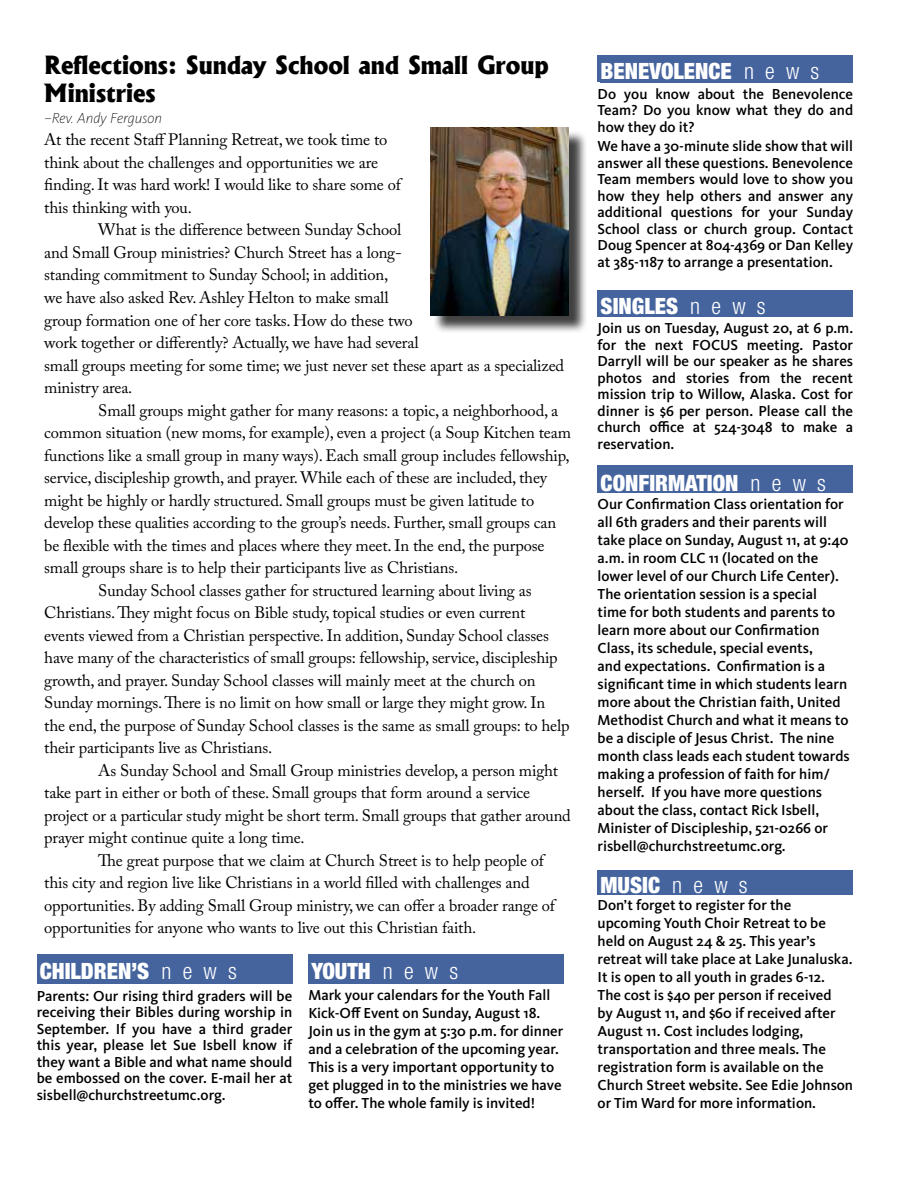
<style>
.page{position:relative;width:918px;height:1188px;background:#fff}
.page>*{position:absolute;margin:0;border:0;box-sizing:border-box;transform-origin:0 0}
.t1{font:800 24px/28.5px "Albertus";color:#000}
.t2{font:900 condensed 22.5px "Helvetica Neue LT Pro";color:#fff}
.t3{font:16.5px/22.5px "Adobe Caslon Pro";letter-spacing:-.01em;color:#000}
.t4{font:500 15px/18px "Kievit OT";color:#000;text-align:justify}
.t5{font:italic 200 15px "Kievit OT";color:#000}
.s1{font-weight:300}
</style>
<div class="page">
<div style="left:433px;top:130px;width:155px;height:204px;background:#000;opacity:.75"></div>
<img style="left:431px;top:128px;width:138px;height:187px">
<div style="left:37px;top:954px;width:255px;height:30px;background:#45649e"></div>
<div style="left:598px;top:870px;width:255px;height:24px;background:#45649e"></div>
<div style="left:308px;top:954px;width:256px;height:30px;background:#45649e"></div>
<div style="left:598px;top:465px;width:255px;height:28px;background:#45649e"></div>
<div style="left:598px;top:55px;width:255px;height:27px;background:#45649e"></div>
<div style="left:598px;top:290px;width:255px;height:27px;background:#45649e"></div>
<h1 class="t1" style="left:44px;top:50px;width:506px">Reflections: Sunday School and Small Group<br>Ministries</h1>
<p class="t5" style="left:44px;top:109px;width:119px">–Rev. Andy Ferguson</p>
<p class="t3" style="left:44px;top:129px;width:358px">At the recent Staff Planning Retreat, we took time to think about the challenges and opportunities we are finding. It was hard work! I would like to share some of this thinking with you.</p>
<p class="t3" style="left:44px;top:219px;width:521px;text-indent:54px">What is the difference between Sunday School<br>and Small Group ministries? Church Street has a long-<br>standing commitment to Sunday School; in addition,<br>we have also asked Rev. Ashley Helton to make small<br>group formation one of her core tasks. How do these two<br>work together or differently? Actually, we have had several<br>small groups meeting for some time; we just never set these apart as a specialized ministry area.</p>
<p class="t3" style="left:98px;top:399px;width:461px">Small groups might gather for many reasons: a topic, a neighborhood, a</p>
<p class="t3" style="left:44px;top:421px;width:528px">common situation (new moms, for example), even a project (a Soup Kitchen team</p>
<p class="t3" style="left:44px;top:444px;width:527px">functions like a small group in many ways). Each small group includes fellowship,</p>
<p class="t3" style="left:44px;top:466px;width:504px">service, discipleship growth, and prayer. While each of these are included, they</p>
<p class="t3" style="left:44px;top:489px;width:492px">might be highly or hardly structured. Small groups must be given latitude to</p>
<p class="t3" style="left:44px;top:511px;width:514px">develop these qualities according to the group’s needs. Further, small groups can</p>
<p class="t3" style="left:44px;top:534px;width:502px">be flexible with the times and places where they meet. In the end, the purpose</p>
<p class="t3" style="left:44px;top:556px;width:416px">small groups share is to help their participants live as Christians.</p>
<p class="t3" style="left:98px;top:579px;width:435px">Sunday School classes gather for structured learning about living as</p>
<p class="t3" style="left:44px;top:601px;width:483px">Christians. They might focus on Bible study, topical studies or even current</p>
<p class="t3" style="left:44px;top:624px;width:506px">events viewed from a Christian perspective. In addition, Sunday School classes</p>
<p class="t3" style="left:44px;top:646px;width:515px">have many of the characteristics of small groups: fellowship, service, discipleship</p>
<p class="t3" style="left:44px;top:669px;width:493px">growth, and prayer. Sunday School classes will mainly meet at the church on</p>
<p class="t3" style="left:44px;top:691px;width:502px">Sunday mornings. There is no limit on how small or large they might grow. In</p>
<p class="t3" style="left:44px;top:714px;width:527px">the end, the purpose of Sunday School classes is the same as small groups: to help</p>
<p class="t3" style="left:44px;top:736px;width:229px">their participants live as Christians.</p>
<p class="t3" style="left:98px;top:759px;width:461px">As Sunday School and Small Group ministries develop, a person might</p>
<p class="t3" style="left:44px;top:781px;width:488px">take part in either or both of these. Small groups that form around a service</p>
<p class="t3" style="left:44px;top:804px;width:528px">project or a particular study might be short term. Small groups that gather around</p>
<p class="t3" style="left:44px;top:826px;width:262px">prayer might continue quite a long time.</p>
<p class="t3" style="left:98px;top:849px;width:447px">The great purpose that we claim at Church Street is to help people of</p>
<p class="t3" style="left:44px;top:871px;width:487px">this city and region live like Christians in a world filled with challenges and</p>
<p class="t3" style="left:44px;top:894px;width:512px">opportunities. By adding Small Group ministry, we can offer a broader range of</p>
<p class="t3" style="left:44px;top:916px;width:434px">opportunities for anyone who wants to live out this Christian faith.</p>
<h2 class="t2" style="left:40px;top:957px;width:199px">CHILDREN’S <span class="s1">n e w s</span></h2>
<p class="t4" style="left:37px;top:987px;width:257px;line-height:16.5px">Parents: Our rising third graders will be receiving their Bibles during worship in September. If you have a third grader this year, please let Sue Isbell know if they want a Bible and what name should be embossed on the cover. E-mail her at sisbell@churchstreetumc.org.</p>
<h2 class="t2" style="left:311px;top:957px;width:148px">YOUTH <span class="s1">n e w s</span></h2>
<p class="t4" style="left:308px;top:985px;width:257px;text-align:left">Mark your calendars for the Youth Fall Kick-Off Event on Sunday, August 18.<br>Join us in the gym at 5:30 p.m. for dinner and a celebration of the upcoming year.<br>This is a very important opportunity to get plugged in to the ministries we have to offer. The whole family is invited!</p>
<h2 class="t2" style="left:601px;top:57px;width:220px">BENEVOLENCE <span class="s1">n e w s</span></h2>
<p class="t4" style="left:598px;top:85px;width:257px;line-height:16.5px">Do you know about the Benevolence Team? Do you know what they do and how they do it?</p>
<p class="t4" style="left:598px;top:138px;width:257px;line-height:16.5px">We have a 30-minute slide show that will answer all these questions. Benevolence Team members would love to show you how they help others and answer any additional questions for your Sunday School class or church group. Contact Doug Spencer at 804-4369 or Dan Kelley at 385-1187 to arrange a presentation.</p>
<h2 class="t2" style="left:601px;top:292px;width:167px">SINGLES <span class="s1">n e w s</span></h2>
<p class="t4" style="left:598px;top:320px;width:257px;line-height:16.5px">Join us on Tuesday, August 20, at 6 p.m. for the next FOCUS meeting. Pastor Darryll will be our speaker as he shares photos and stories from the recent mission trip to Willow, Alaska. Cost for dinner is $6 per person. Please call the church office at 524-3048 to make a reservation.</p>
<h2 class="t2" style="left:601px;top:469px;width:227px">CONFIRMATION <span class="s1">n e w s</span></h2>
<p class="t4" style="left:598px;top:495px;width:254px;text-align:left">Our Confirmation Class orientation for all 6th graders and their parents will take place on Sunday, August 11, at 9:40 a.m. in room CLC 11 (located on the lower level of our Church Life Center).<br>The orientation session is a special time for both students and parents to learn more about our Confirmation Class, its schedule, special events,<br>and expectations. Confirmation is a significant time in which students learn more about the Christian faith, United Methodist Church and what it means to be a disciple of Jesus Christ. The nine month class leads each student towards making a profession of faith for him/ herself. If you have more questions about the class, contact Rick Isbell, Minister of Discipleship, 521-0266 or risbell@churchstreetumc.org.</p>
<h2 class="t2" style="left:601px;top:871px;width:149px">MUSIC <span class="s1">n e w s</span></h2>
<p class="t4" style="left:598px;top:896px;width:257px;text-align:left">Don’t forget to register for the upcoming Youth Choir Retreat to be held on August 24 &amp; 25. This year’s retreat will take place at Lake Junaluska.<br>It is open to all youth in grades 6-12.<br>The cost is $40 per person if received<br>by August 11, and $60 if received after August 11. Cost includes lodging, transportation and three meals. The registration form is available on the Church Street website. See Edie Johnson or Tim Ward for more information.</p>
</div>
